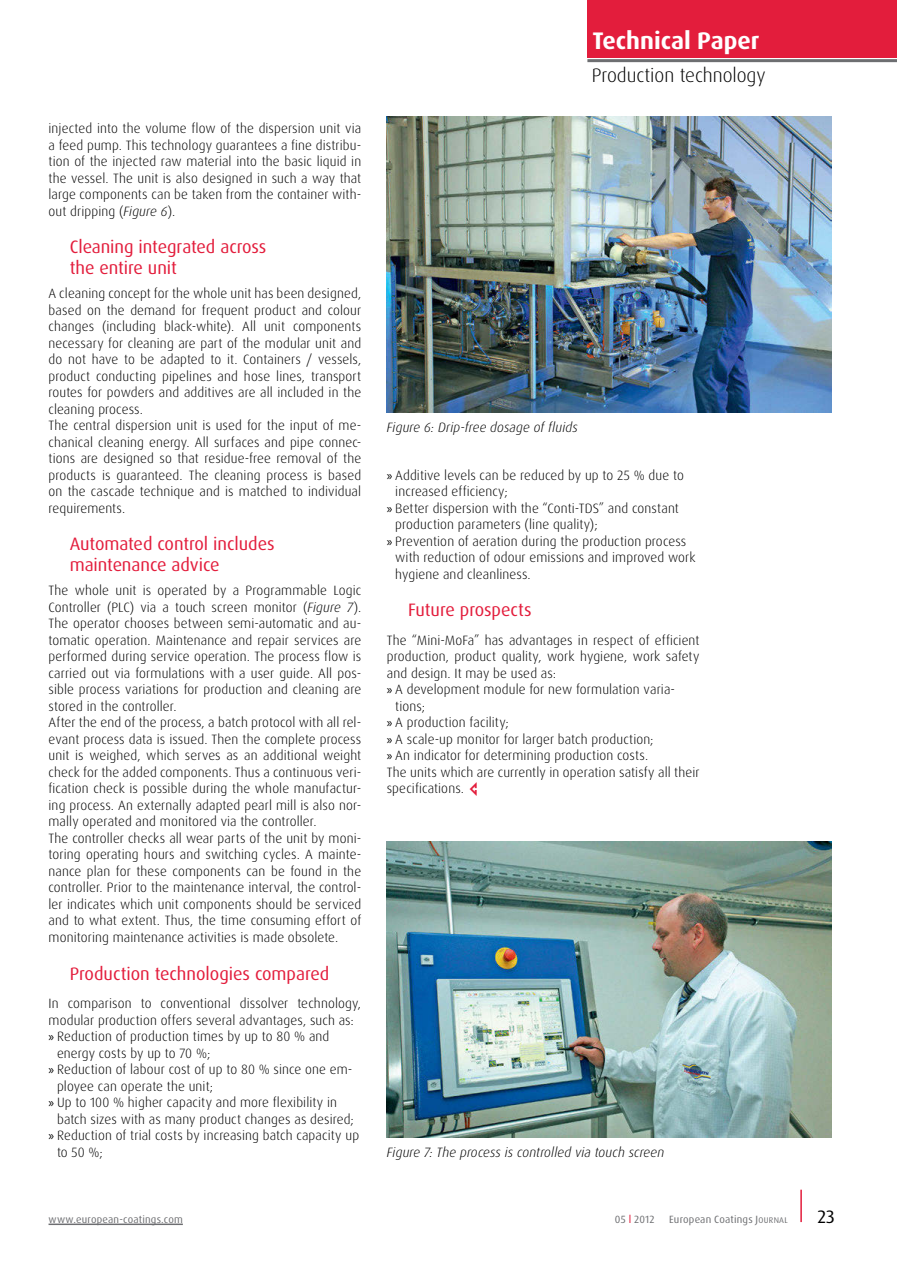
<style>
.page{position:relative;width:897px;height:1267px;background:#fff}
.page>*{position:absolute;margin:0;border:0;box-sizing:border-box;transform-origin:0 0}
.t1{font:700 24px "Dax OT";color:#fff}
.t2{font:300 19.5px "Dax OT";letter-spacing:-.005em;color:#000}
.t3{font:18px/21px "Dax OT";letter-spacing:-.005em;color:#e31d3c}
.t4{font:18px "Dax OT";color:#000}
.t5{font:300 13.5px/16.5px "Dax OT";letter-spacing:.01em;color:#000}
.t6{font:italic 300 13.5px "Dax OT";letter-spacing:.005em;color:#000}
.t7{font:10.5px "Dax OT";letter-spacing:.02em;color:#6d6e71}
.s1{font-style:italic}
.s2{font-family:"Myriad Pro";font-weight:400}
.s3{color:#e31d3c}
.s4{font-size:8.25px}
</style>
<div class="page">
<div style="left:587px;top:0;width:309px;height:57px;background:#e31d3c"></div>
<hr style="left:587px;top:59px;width:309px;height:3px;background:#6d6e71">
<hr style="left:800px;top:1189px;width:1px;height:32px;background:#e31d3c">
<hr style="left:49px;top:1223px;width:134px;height:1px;background:#6d6e71">
<img style="left:387px;top:117px;width:444px;height:296px">
<img style="left:387px;top:841px;width:444px;height:296px">
<p class="t5" style="left:49px;top:120px;width:314px;text-align:justify">injected into the volume flow of the dispersion unit via a feed pump. This technology guarantees a fine distribu&shy;tion of the injected raw material into the basic liquid in the vessel. The unit is also designed in such a way that large components can be taken from the container with&shy;out dripping (<span class="s1">Figure 6</span>).</p>
<h3 class="t3" style="left:70px;top:236px;width:198px">Cleaning integrated across the entire unit</h3>
<p class="t5" style="left:49px;top:285px;width:314px">A cleaning concept for the whole unit has been designed, based on the demand for frequent product and colour changes (including black-white). All unit components necessary for cleaning are part of the modular unit and do not have to be adapted to it. Containers / vessels, product conducting pipelines and hose lines, transport routes for powders and additives are all included in the cleaning process.<br>The central dispersion unit is used for the input of me&shy;chanical cleaning energy. All surfaces and pipe connec&shy;tions are designed so that residue-free removal of the products is guaranteed. The cleaning process is based on the cascade technique and is matched to individual requirements.</p>
<h3 class="t3" style="left:70px;top:533px;width:206px">Automated control includes maintenance advice</h3>
<p class="t5" style="left:49px;top:582px;width:314px">The whole unit is operated by a Programmable Logic Controller (PLC) via a touch screen monitor (<span class="s1">Figure 7</span>).<br>The operator chooses between semi-automatic and au&shy;tomatic operation. Maintenance and repair services are performed during service operation. The process flow is carried out via formulations with a user guide. All pos&shy;sible process variations for production and cleaning are stored in the controller.<br>After the end of the process, a batch protocol with all rel&shy;evant process data is issued. Then the complete process unit is weighed, which serves as an additional weight check for the added components. Thus a continuous veri&shy;fication check is possible during the whole manufactur&shy;ing process. An externally adapted pearl mill is also nor&shy;mally operated and monitored via the controller.<br>The controller checks all wear parts of the unit by moni&shy;toring operating hours and switching cycles. A mainte&shy;nance plan for these components can be found in the controller. Prior to the maintenance interval, the control&shy;ler indicates which unit components should be serviced and to what extent. Thus, the time consuming effort of monitoring maintenance activities is made obsolete.</p>
<h3 class="t3" style="left:70px;top:962px;width:261px">Production technologies compared</h3>
<p class="t5" style="left:49px;top:995px;width:314px">In comparison to conventional dissolver technology,</p>
<p class="t5" style="left:49px;top:1011px;width:307px">modular production offers several advantages, such as:</p>
<p class="t5" style="left:49px;top:1028px;width:282px"><span class="s2">»</span> Reduction of production times by up to 80 % and</p>
<p class="t5" style="left:57px;top:1044px;width:155px">energy costs by up to 70 %;</p>
<p class="t5" style="left:49px;top:1061px;width:305px"><span class="s2">»</span> Reduction of labour cost of up to 80 % since one em-</p>
<p class="t5" style="left:57px;top:1077px;width:158px">ployee can operate the unit;</p>
<p class="t5" style="left:49px;top:1094px;width:290px"><span class="s2">»</span> Up to 100 % higher capacity and more flexibility in</p>
<p class="t5" style="left:57px;top:1110px;width:298px">batch sizes with as many product changes as desired;</p>
<p class="t5" style="left:49px;top:1127px;width:312px"><span class="s2">»</span> Reduction of trial costs by increasing batch capacity up</p>
<p class="t5" style="left:57px;top:1143px;width:47px">to 50 %;</p>
<h1 class="t1" style="left:592px;top:25px;width:168px">Technical Paper</h1>
<h2 class="t2" style="left:592px;top:63px;width:175px">Production technology</h2>
<p class="t6" style="left:387px;top:419px;width:192px">Figure 6: Drip-free dosage of fluids</p>
<p class="t5" style="left:387px;top:467px;width:298px"><span class="s2">»</span> Additive levels can be reduced by up to 25 % due to</p>
<p class="t5" style="left:395px;top:483px;width:114px">increased efficiency;</p>
<p class="t5" style="left:387px;top:500px;width:293px"><span class="s2">»</span> Better dispersion with the “Conti-TDS” and constant</p>
<p class="t5" style="left:395px;top:516px;width:204px">production parameters (line quality);</p>
<p class="t5" style="left:387px;top:533px;width:301px"><span class="s2">»</span> Prevention of aeration during the production process</p>
<p class="t5" style="left:395px;top:549px;width:302px">with reduction of odour emissions and improved work</p>
<p class="t5" style="left:395px;top:566px;width:137px">hygiene and cleanliness.</p>
<h3 class="t3" style="left:408px;top:599px;width:125px">Future prospects</h3>
<p class="t5" style="left:387px;top:632px;width:314px">The “Mini-MoFa” has advantages in respect of efficient</p>
<p class="t5" style="left:387px;top:648px;width:314px">production, product quality, work hygiene, work safety</p>
<p class="t5" style="left:387px;top:665px;width:171px">and design. It may be used as:</p>
<p class="t5" style="left:387px;top:681px;width:290px"><span class="s2">»</span> A development module for new formulation varia-</p>
<p class="t5" style="left:395px;top:698px;width:31px">tions;</p>
<p class="t5" style="left:387px;top:714px;width:123px"><span class="s2">»</span> A production facility;</p>
<p class="t5" style="left:387px;top:731px;width:268px"><span class="s2">»</span> A scale-up monitor for larger batch production;</p>
<p class="t5" style="left:387px;top:747px;width:263px"><span class="s2">»</span> An indicator for determining production costs.</p>
<p class="t5" style="left:387px;top:764px;width:314px">The units which are currently in operation satisfy all their</p>
<p class="t5" style="left:387px;top:780px;width:79px">specifications.</p>
<p class="t6" style="left:387px;top:1143px;width:279px">Figure 7: The process is controlled via touch screen</p>
<p class="t7" style="left:49px;top:1212px;width:136px">www.european-coatings.com</p>
<p class="t7" style="left:615px;top:1212px;width:41px">05 <span class="s3">l</span> 2012</p>
<p class="t7" style="left:669px;top:1212px;width:120px">European Coatings J<span class="s4">OURNAL</span></p>
<h3 class="t4" style="left:817px;top:1205px;width:19px">23</h3>
</div>
